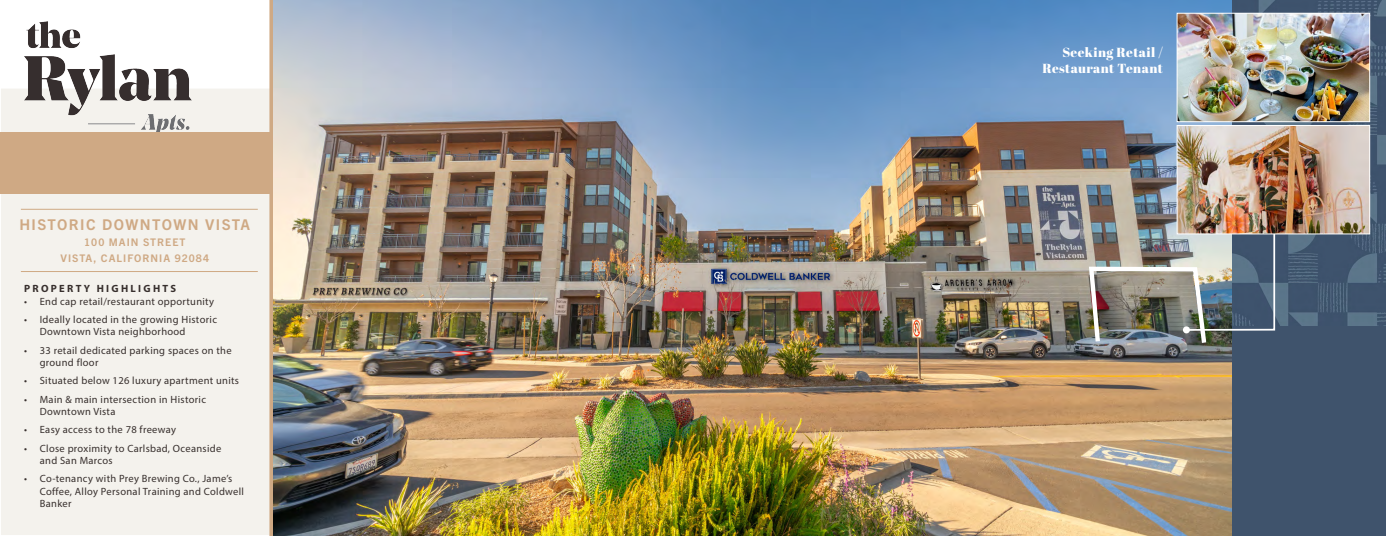
<style>
.page{position:relative;width:1386px;height:536px;background:#fff}
.page>*{position:absolute;margin:0;border:0;box-sizing:border-box;transform-origin:0 0}
.t1{font:700 14.88px "Trade Gothic Next LT Pro";letter-spacing:.1em;color:#cfa984}
.t2{font:13.12px "Abril Fatface";letter-spacing:.03em;color:#fff}
.t3{font:10.5px/12.2px "Myriad Pro";letter-spacing:.03em;color:#372f2d}
.t4{font:700 10.5px "Trade Gothic Next LT Pro";letter-spacing:.1em;color:#cfa984}
.t5{font:700 10.5px "Myriad Pro";letter-spacing:.22em;color:#372f2d}
</style>
<div class="page">
<img style="left:1231px;top:0;width:155px;height:326px">
<div style="left:1229px;top:326px;width:157px;height:210px;background:#3f536c"></div>
<div style="left:0;top:88px;width:273px;height:447px;background:#f4f2ed"></div>
<hr style="left:21px;top:271px;width:237px;height:1px;background:#cfa984">
<hr style="left:21px;top:209px;width:237px;height:1px;background:#cfa984">
<img style="left:24px;top:22px;width:168px;height:110px">
<div style="left:0;top:132px;width:270px;height:62px;background:#cfa984"></div>
<svg style="left:269px;top:0;width:5px;height:536px;background:#cbaf92"></svg>
<img style="left:274px;top:0;width:957px;height:536px">
<img style="left:1086px;top:232px;width:190px;height:115px">
<div style="left:1183px;top:326px;width:7px;height:7px;background:#fff;border-radius:50%"></div>
<img style="left:1179px;top:15px;width:189px;height:105px">
<div style="left:1177px;top:13px;width:193px;height:109px;border:1px solid #fff"></div>
<img style="left:1179px;top:127px;width:189px;height:105px">
<div style="left:1177px;top:125px;width:193px;height:109px;border:1px solid #fff"></div>
<p class="t1" style="left:19px;top:214px;width:232px">HISTORIC DOWNTOWN VISTA</p>
<p class="t4" style="left:84px;top:234px;width:103px">100 MAIN STREET</p>
<p class="t4" style="left:61px;top:250px;width:150px">VISTA, CALIFORNIA 92084</p>
<p class="t5" style="left:24px;top:282px;width:154px">PROPERTY HIGHLIGHTS</p>
<p class="t3" style="left:24px;top:294px;width:192px">• End cap retail/restaurant opportunity</p>
<p class="t3" style="left:40px;top:313px;width:179px;text-indent:-16px">• Ideally located in the growing Historic<br>Downtown Vista neighborhood</p>
<p class="t3" style="left:40px;top:343px;width:193px;text-indent:-16px">• 33 retail dedicated parking spaces on the ground floor</p>
<p class="t3" style="left:24px;top:374px;width:217px">• Situated below 126 luxury apartment units</p>
<p class="t3" style="left:40px;top:392px;width:168px;text-indent:-16px">• Main &amp; main intersection in Historic<br>Downtown Vista</p>
<p class="t3" style="left:24px;top:423px;width:153px">• Easy access to the 78 freeway</p>
<p class="t3" style="left:40px;top:441px;width:183px;text-indent:-16px">• Close proximity to Carlsbad, Oceanside and San Marcos</p>
<p class="t3" style="left:40px;top:472px;width:206px;text-indent:-16px">• Co-tenancy with Prey Brewing Co., Jame’s<br>Coffee, Alloy Personal Training and Coldwell<br>Banker</p>
<p class="t2" style="left:1062px;top:43px;width:102px">Seeking Retail /</p>
<p class="t2" style="left:1043px;top:59px;width:122px">Restaurant Tenant</p>
</div>
